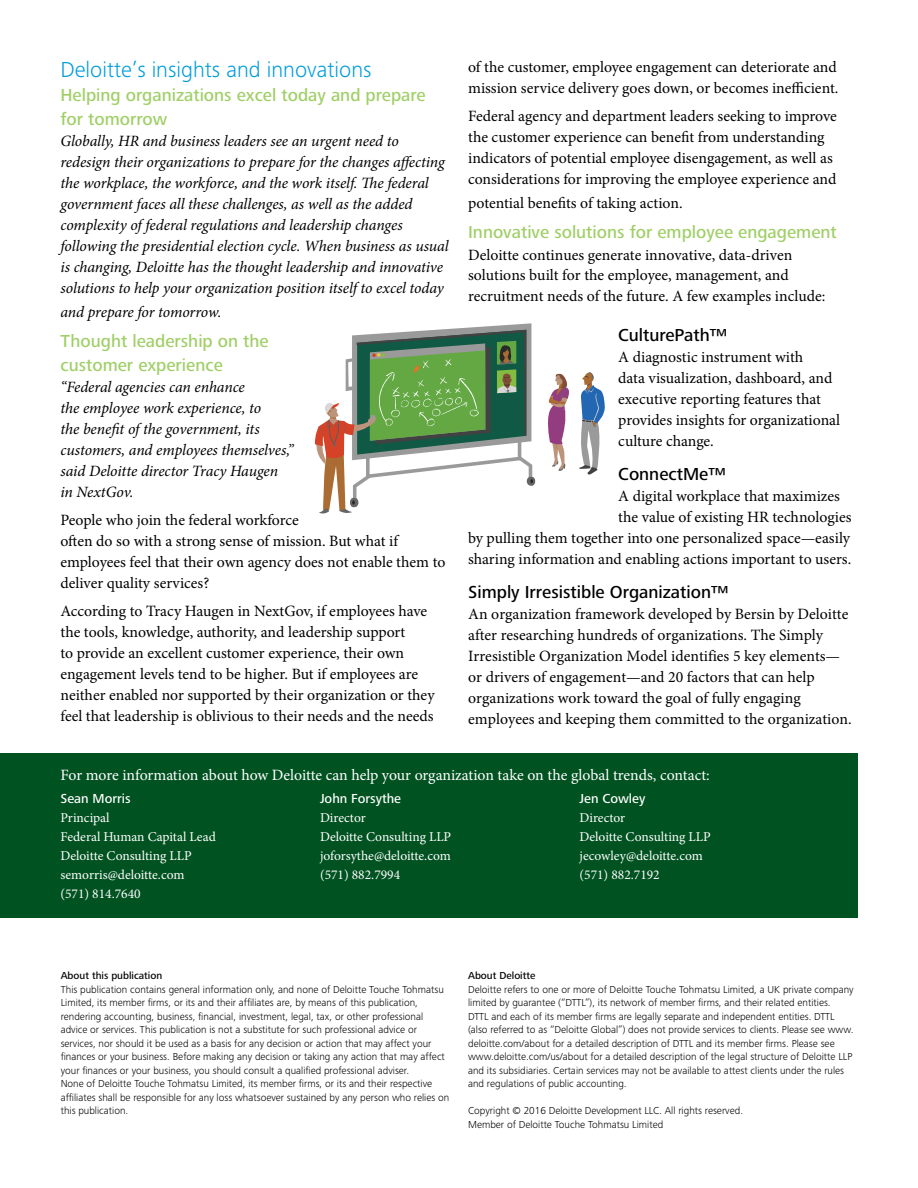
<style>
.page{position:relative;width:918px;height:1188px;background:#fff}
.page>*{position:absolute;margin:0;border:0;box-sizing:border-box;transform-origin:0 0}
.t1{font:300 22.5px "Frutiger Next Pro";color:#009ddc}
.t2{font:500 18px/24px "Frutiger Next Pro";color:#a0cf67}
.t3{font:500 18px "Frutiger Next Pro";color:#000}
.t4{font:15.75px/21px "Minion Pro";color:#000}
.t5{font:italic 15.75px/21px "Minion Pro";letter-spacing:-.005em;color:#000}
.t6{font:15.75px "Minion Pro";letter-spacing:-.005em;color:#fff}
.t7{font:13.5px/19px "Minion Pro";color:#fff}
.t8{font:500 13.5px "Frutiger Next Pro";color:#fff}
.t9{font:300 10.5px/13.5px "Frutiger Next Pro";color:#000}
.t10{font:500 10.5px "Frutiger Next Pro";color:#000}
</style>
<div class="page">
<div style="left:0;top:754px;width:858px;height:164px;background:#005221"></div>
<svg style="left:314px;top:323px;width:221px;height:190px"></svg>
<svg style="left:579px;top:372px;width:26px;height:103px"></svg>
<svg style="left:548px;top:374px;width:21px;height:97px"></svg>
<h1 class="t1" style="left:60px;top:56px;width:313px">Deloitte’s insights and innovations</h1>
<p class="t2" style="left:60px;top:83px;width:367px">Helping organizations excel today and prepare for tomorrow</p>
<p class="t5" style="left:60px;top:130px;width:390px">Globally, HR and business leaders see an urgent need to redesign their organizations to prepare for the changes affecting the workplace, the workforce, and the work itself. The federal government faces all these challenges, as well as the added complexity of federal regulations and leadership changes following the presidential election cycle. When business as usual is changing, Deloitte has the thought leadership and innovative solutions to help your organization position itself to excel today</p>
<p class="t5" style="left:60px;top:301px;width:162px">and prepare for tomorrow.</p>
<p class="t2" style="left:60px;top:329px;width:210px">Thought leadership on the customer experience</p>
<p class="t5" style="left:60px;top:377px;width:234px">“Federal agencies can enhance<br>the employee work experience, to<br>the benefit of the government, its customers, and employees themselves,” said Deloitte director Tracy Haugen in NextGov.</p>
<p class="t4" style="left:60px;top:510px;width:386px">People who join the federal workforce<br>often do so with a strong sense of mission. But what if employees feel that their own agency does not enable them to deliver quality services?</p>
<p class="t4" style="left:60px;top:600px;width:376px">According to Tracy Haugen in NextGov, if employees have the tools, knowledge, authority, and leadership support<br>to provide an excellent customer experience, their own engagement levels tend to be higher. But if employees are neither enabled nor supported by their organization or they feel that leadership is oblivious to their needs and the needs</p>
<p class="t4" style="left:468px;top:56px;width:372px">of the customer, employee engagement can deteriorate and mission service delivery goes down, or becomes inefficient.</p>
<p class="t4" style="left:468px;top:105px;width:370px">Federal agency and department leaders seeking to improve the customer experience can benefit from understanding indicators of potential employee disengagement, as well as considerations for improving the employee experience and</p>
<p class="t4" style="left:468px;top:192px;width:216px">potential benefits of taking action.</p>
<p class="t2" style="left:468px;top:220px;width:370px">Innovative solutions for employee engagement</p>
<p class="t4" style="left:468px;top:244px;width:359px;line-height:20.5px">Deloitte continues generate innovative, data-driven solutions built for the employee, management, and recruitment needs of the future. A few examples include:</p>
<p class="t3" style="left:618px;top:325px;width:110px">CulturePath™</p>
<p class="t4" style="left:618px;top:347px;width:223px">A diagnostic instrument with<br>data visualization, dashboard, and executive reporting features that provides insights for organizational culture change.</p>
<p class="t3" style="left:618px;top:464px;width:109px">ConnectMe™</p>
<p class="t4" style="left:618px;top:485px;width:223px">A digital workplace that maximizes</p>
<p class="t4" style="left:618px;top:506px;width:235px">the value of existing HR technologies</p>
<p class="t4" style="left:468px;top:527px;width:384px">by pulling them together into one personalized space—easily</p>
<p class="t4" style="left:468px;top:548px;width:385px">sharing information and enabling actions important to users.</p>
<p class="t3" style="left:468px;top:582px;width:262px">Simply Irresistible Organization™</p>
<p class="t4" style="left:468px;top:604px;width:385px">An organization framework developed by Bersin by Deloitte after researching hundreds of organizations. The Simply Irresistible Organization Model identifies 5 key elements— or drivers of engagement—and 20 factors that can help organizations work toward the goal of fully engaging employees and keeping them committed to the organization.</p>
<p class="t6" style="left:60px;top:765px;width:651px">For more information about how Deloitte can help your organization take on the global trends, contact:</p>
<p class="t8" style="left:60px;top:791px;width:72px">Sean Morris</p>
<p class="t7" style="left:60px;top:808px;width:157px">Principal<br>Federal Human Capital Lead<br>Deloitte Consulting LLP semorris@deloitte.com (571) 814.7640</p>
<p class="t8" style="left:580px;top:791px;width:67px">Jen Cowley</p>
<p class="t7" style="left:580px;top:808px;width:133px">Director<br>Deloitte Consulting LLP jecowley@deloitte.com (571) 882.7192</p>
<p class="t8" style="left:320px;top:791px;width:83px">John Forsythe</p>
<p class="t7" style="left:320px;top:808px;width:133px">Director<br>Deloitte Consulting LLP joforsythe@deloitte.com (571) 882.7994</p>
<p class="t10" style="left:61px;top:970px;width:103px">About this publication</p>
<p class="t9" style="left:61px;top:982px;width:390px">This publication contains general information only, and none of Deloitte Touche Tohmatsu Limited, its member firms, or its and their affiliates are, by means of this publication, rendering accounting, business, financial, investment, legal, tax, or other professional advice or services. This publication is not a substitute for such professional advice or services, nor should it be used as a basis for any decision or action that may affect your finances or your business. Before making any decision or taking any action that may affect your finances or your business, you should consult a qualified professional adviser.<br>None of Deloitte Touche Tohmatsu Limited, its member firms, or its and their respective affiliates shall be responsible for any loss whatsoever sustained by any person who relies on this publication.</p>
<p class="t10" style="left:468px;top:970px;width:69px">About Deloitte</p>
<p class="t9" style="left:468px;top:982px;width:387px">Deloitte refers to one or more of Deloitte Touche Tohmatsu Limited, a UK private company limited by guarantee (“DTTL”), its network of member firms, and their related entities.<br>DTTL and each of its member firms are legally separate and independent entities. DTTL (also referred to as “Deloitte Global”) does not provide services to clients. Please see www. deloitte.com/about for a detailed description of DTTL and its member firms. Please see www.deloitte.com/us/about for a detailed description of the legal structure of Deloitte LLP and its subsidiaries. Certain services may not be available to attest clients under the rules and regulations of public accounting.</p>
<p class="t9" style="left:468px;top:1104px;width:277px">Copyright © 2016 Deloitte Development LLC. All rights reserved.<br>Member of Deloitte Touche Tohmatsu Limited</p>
</div>
